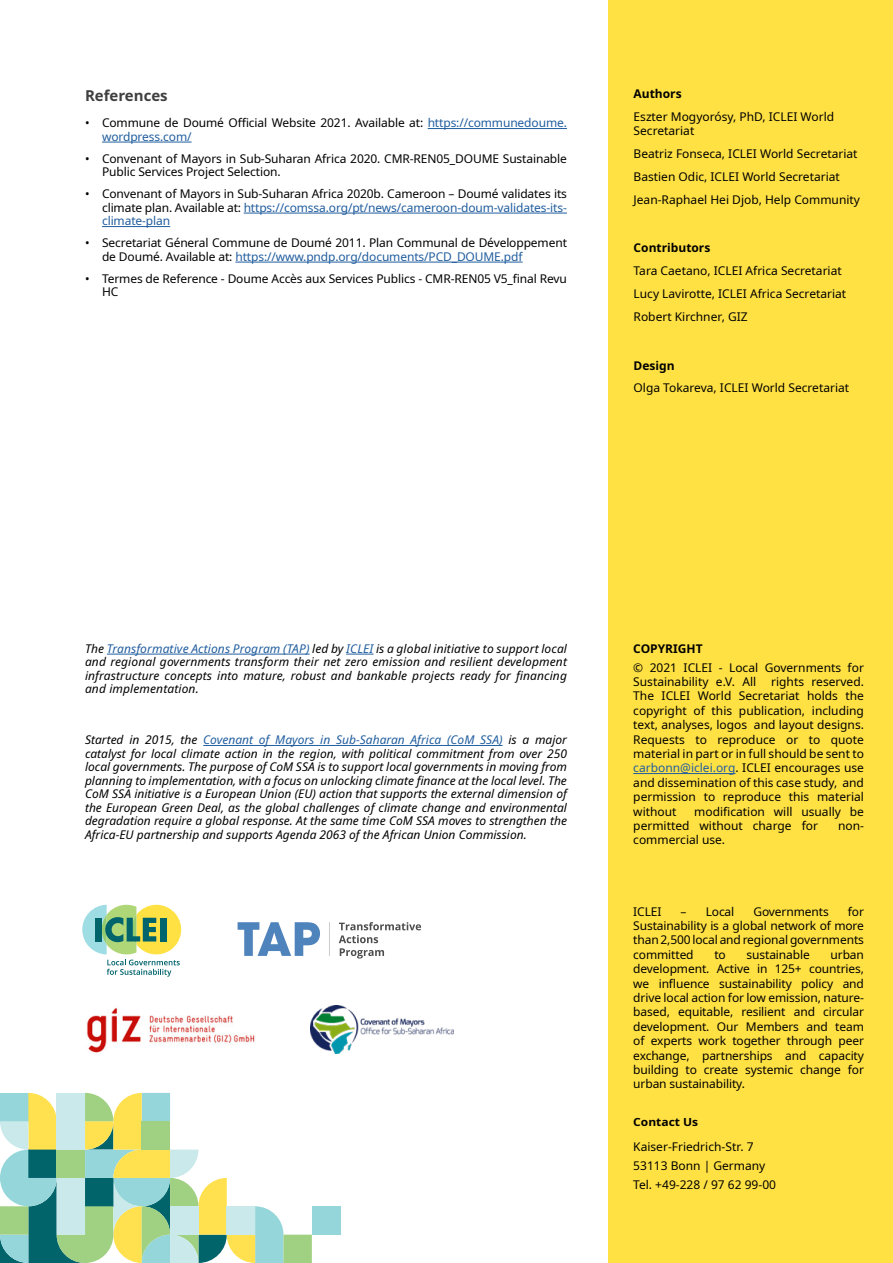
<style>
.page{position:relative;width:893px;height:1263px;background:#fff}
.page>*{position:absolute;margin:0;border:0;box-sizing:border-box;transform-origin:0 0}
.t1{font:700 15px "Noto Sans";color:#3f3f3f}
.t2{font:12px/14.4px "Noto Sans";letter-spacing:-.01em;color:#000}
.t3{font:italic 12px/13.5px "Noto Sans";color:#000;text-align:justify}
.t4{font:700 12px "Noto Sans";color:#000}
.t5{font:700 11.1px "Noto Sans";color:#000;scale:1.08 1}
.s1{color:#205d9e}
</style>
<div class="page">
<div style="left:608px;top:0;width:285px;height:1263px;background:#ffe144"></div>
<hr style="left:633px;top:773px;width:102px;height:1px;background:#205d9e">
<div style="left:283px;top:1234px;width:29px;height:29px;background:#a0d082"></div>
<div style="left:312px;top:1206px;width:28px;height:28px;background:#94d6da"></div>
<svg style="left:0;top:1093px;width:283px;height:170px"></svg>
<hr style="left:428px;top:128px;width:139px;height:1px;background:#205d9e">
<hr style="left:102px;top:142px;width:90px;height:1px;background:#205d9e">
<hr style="left:244px;top:213px;width:323px;height:1px;background:#205d9e">
<hr style="left:102px;top:226px;width:68px;height:1px;background:#205d9e">
<hr style="left:235px;top:262px;width:288px;height:1px;background:#205d9e">
<hr style="left:107px;top:654px;width:203px;height:1px;background:#205d9e">
<svg style="left:346px;top:654px;width:27px;height:1px"></svg>
<hr style="left:203px;top:745px;width:300px;height:1px;background:#205d9e">
<svg style="left:82px;top:904px;width:100px;height:73px"></svg>
<svg style="left:238px;top:922px;width:82px;height:34px"></svg>
<svg style="left:339px;top:922px;width:82px;height:36px"></svg>
<hr style="left:329px;top:922px;width:1px;height:34px;background:#ccc">
<img style="left:86px;top:1008px;width:169px;height:45px">
<img style="left:311px;top:1005px;width:143px;height:48px">
<p class="t1" style="left:85px;top:85px;width:84px">References</p>
<p class="t2" style="left:102px;top:117px;width:466px;line-height:13.5px;text-indent:-17px">• Commune de Doumé Official Website 2021. Available at: <span class="s1">https://communedoume. wordpress.com/</span></p>
<p class="t2" style="left:102px;top:152px;width:466px;line-height:13.5px;text-indent:-17px">• Convenant of Mayors in Sub-Suharan Africa 2020. CMR-REN05_DOUME Sustainable<br>Public Services Project Selection.</p>
<p class="t2" style="left:102px;top:188px;width:466px;line-height:13.5px;text-align:justify;text-indent:-17px">• Convenant of Mayors in Sub-Suharan Africa 2020b. Cameroon – Doumé validates its climate plan. Available at: <span class="s1">https://comssa.org/pt/news/cameroon-doum-validates-its&shy;climate-plan</span></p>
<p class="t2" style="left:102px;top:237px;width:466px;line-height:13.5px;text-indent:-17px">• Secretariat Géneral Commune de Doumé 2011. Plan Communal de Développement de Doumé. Available at: <span class="s1">https://www.pndp.org/documents/PCD_DOUME.pdf</span></p>
<p class="t2" style="left:102px;top:272px;width:466px;line-height:13.5px;text-indent:-17px">• Termes de Reference - Doume Accès aux Services Publics - CMR-REN05 V5_final Revu<br>HC</p>
<p class="t4" style="left:634px;top:85px;width:50px">Authors</p>
<p class="t2" style="left:634px;top:110px;width:202px">Eszter Mogyorósy, PhD, ICLEI World<br>Secretariat</p>
<p class="t2" style="left:634px;top:143px;width:228px;line-height:23px">Beatriz Fonseca, ICLEI World Secretariat<br>Bastien Odic, ICLEI World Secretariat<br>Jean-Raphael Hei Djob, Help Community</p>
<p class="t4" style="left:634px;top:240px;width:78px">Contributors</p>
<p class="t2" style="left:634px;top:260px;width:214px;line-height:23px">Tara Caetano, ICLEI Africa Secretariat<br>Lucy Lavirotte, ICLEI Africa Secretariat<br>Robert Kirchner, GIZ</p>
<p class="t4" style="left:634px;top:357px;width:43px">Design</p>
<p class="t2" style="left:634px;top:381px;width:217px">Olga Tokareva, ICLEI World Secretariat</p>
<p class="t3" style="left:85px;top:642px;width:483px">The <span class="s1">Transformative Actions Program (TAP)</span> led by <span class="s1">ICLEI</span> is a global initiative to support local and regional governments transform their net zero emission and resilient development infrastructure concepts into mature, robust and bankable projects ready for financing and implementation.</p>
<p class="t3" style="left:85px;top:733px;width:483px">Started in 2015, the <span class="s1">Covenant of Mayors in Sub-Saharan Africa (CoM SSA)</span> is a major catalyst for local climate action in the region, with political commitment from over 250 local governments. The purpose of CoM SSA is to support local governments in moving from planning to implementation, with a focus on unlocking climate finance at the local level. The CoM SSA initiative is a European Union (EU) action that supports the external dimension of the European Green Deal, as the global challenges of climate change and environmental degradation require a global response. At the same time CoM SSA moves to strengthen the Africa-EU partnership and supports Agenda 2063 of the African Union Commission.</p>
<p class="t4" style="left:633px;top:640px;width:71px">COPYRIGHT</p>
<p class="t2" style="left:633px;top:660px;width:232px;text-align:justify">© 2021 ICLEI - Local Governments for Sustainability e.V. All rights reserved.<br>The ICLEI World Secretariat holds the copyright of this publication, including text, analyses, logos and layout designs.<br>Requests to reproduce or to quote material in part or in full should be sent to <span class="s1">carbonn@iclei.org</span>. ICLEI encourages use and dissemination of this case study, and permission to reproduce this material without</p>
<p class="t2" style="left:633px;top:804px;width:232px;text-indent:61px">modification will usually be permitted without charge for</p>
<p class="t2" style="left:838px;top:819px;width:27px">non-</p>
<p class="t2" style="left:633px;top:833px;width:93px">commercial use.</p>
<p class="t2" style="left:633px;top:904px;width:232px;text-align:justify;text-indent:215px">for Sustainability is a global network of more than 2,500 local and regional governments committed</p>
<p class="t2" style="left:633px;top:904px;width:30px">ICLEI</p>
<p class="t2" style="left:681px;top:904px;width:55px">– Local</p>
<p class="t2" style="left:753px;top:904px;width:77px">Governments</p>
<p class="t2" style="left:633px;top:947px;width:232px;text-align:justify;text-indent:197px">urban development. Active in 125+ countries, we influence sustainability policy and drive local action for low emission, nature&shy;based, equitable, resilient and circular development. Our Members and team of experts work together through peer exchange, partnerships and capacity building to create systemic change for urban sustainability.</p>
<p class="t5" style="left:633px;top:1114px;width:62px">Contact Us</p>
<p class="t2" style="left:633px;top:1138px;width:144px;line-height:18.6px">Kaiser-Friedrich-Str. 7<br>53113 Bonn | Germany<br>Tel. +49-228 / 97 62 99-00</p>
<p class="t2" style="left:714px;top:947px;width:13px">to</p>
<p class="t2" style="left:747px;top:947px;width:65px">sustainable</p>
</div>
